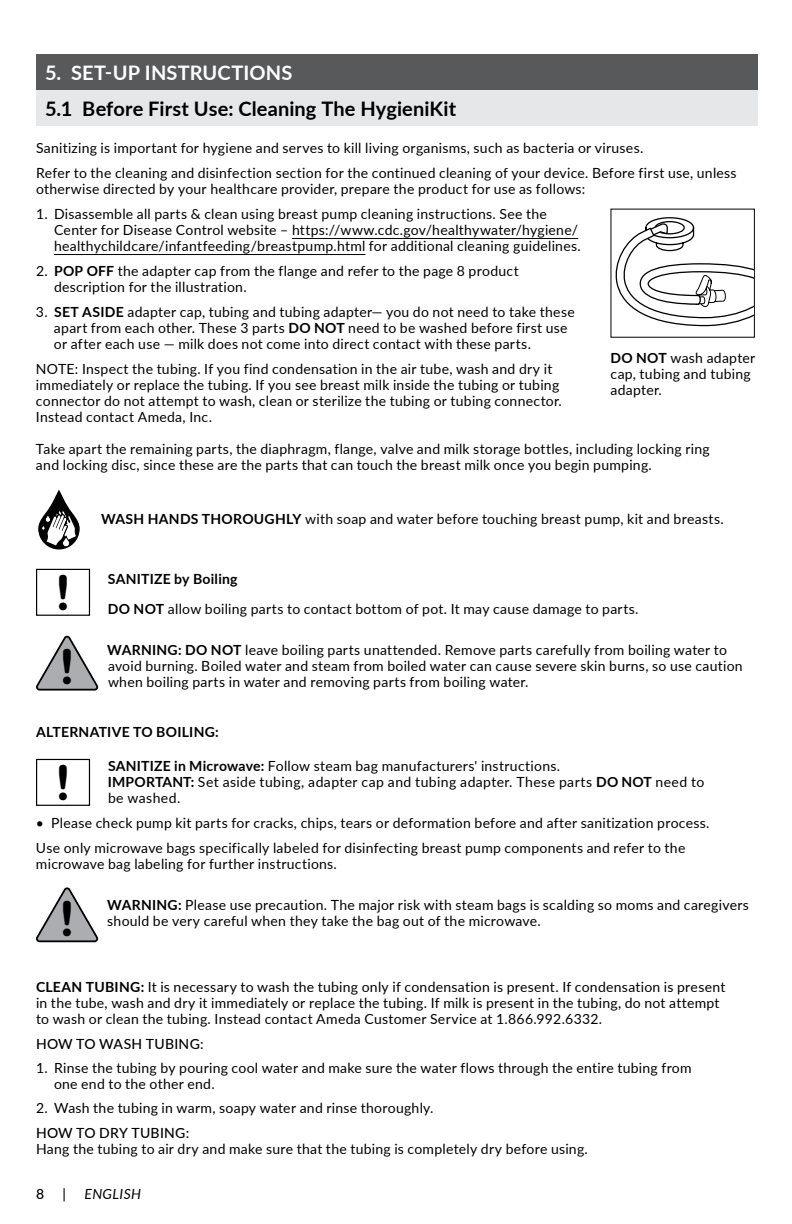
<style>
.page{position:relative;width:792px;height:1224px;background:#fff}
.page>*{position:absolute;margin:0;border:0;box-sizing:border-box;transform-origin:0 0}
.t1{font:700 48px "Helvetica Rounded";color:#000}
.t2{font:700 20px "Lato";letter-spacing:.005em;color:#000}
.t3{font:700 20px "Lato";letter-spacing:.01em;color:#fff}
.t4{font:14px/16px "Lato";letter-spacing:.02em;color:#000}
.t5{font:500 14px "Lato";letter-spacing:.02em;color:#000}
.t6{font:700 14px "Lato";letter-spacing:.02em;color:#000}
.t7{font:italic 14px "Lato";letter-spacing:.025em;color:#000}
.s1{font-weight:700}
</style>
<div class="page">
<hr style="left:292px;top:238px;width:286px;height:1px;background:#000">
<hr style="left:54px;top:254px;width:311px;height:1px;background:#000">
<svg style="left:38px;top:490px;width:42px;height:60px"></svg>
<svg style="left:36px;top:635px;width:63px;height:56px"></svg>
<div style="left:36px;top:569px;width:54px;height:47px;border:1px solid #000"></div>
<svg style="left:615px;top:217px;width:138px;height:109px"></svg>
<div style="left:36px;top:54px;width:721px;height:36px;background:#58595b"></div>
<div style="left:36px;top:90px;width:721px;height:36px;background:#e6e7e8"></div>
<svg style="left:36px;top:887px;width:63px;height:56px"></svg>
<div style="left:36px;top:759px;width:54px;height:47px;border:1px solid #000"></div>
<h2 class="t3" style="left:45px;top:58px;width:249px">5. SET-UP INSTRUCTIONS</h2>
<h2 class="t2" style="left:45px;top:94px;width:413px">5.1 Before First Use: Cleaning The HygieniKit</h2>
<p class="t4" style="left:36px;top:135px;width:702px;line-height:25px">Sanitizing is important for hygiene and serves to kill living organisms, such as bacteria or viruses.<br>Refer to the cleaning and disinfection section for the continued cleaning of your device. Before first use, unless</p>
<p class="t4" style="left:36px;top:181px;width:551px">otherwise directed by your healthcare provider, prepare the product for use as follows:</p>
<p class="t4" style="left:54px;top:206px;width:528px;text-indent:-18px">1. Disassemble all parts &amp; clean using breast pump cleaning instructions. See the<br>Center for Disease Control website – https://www.cdc.gov/healthywater/hygiene/ healthychildcare/infantfeeding/breastpump.html for additional cleaning guidelines.</p>
<p class="t4" style="left:54px;top:263px;width:466px;text-indent:-18px">2. <span class="s1">POP OFF</span> the adapter cap from the flange and refer to the page 8 product description for the illustration.</p>
<p class="t4" style="left:54px;top:304px;width:522px;text-indent:-18px">3. <span class="s1">SET ASIDE</span> adapter cap, tubing and tubing adapter— you do not need to take these apart from each other. These 3 parts <span class="s1">DO NOT</span> need to be washed before first use or after each use — milk does not come into direct contact with these parts.</p>
<p class="t4" style="left:36px;top:361px;width:527px">NOTE: Inspect the tubing. If you find condensation in the air tube, wash and dry it immediately or replace the tubing. If you see breast milk inside the tubing or tubing connector do not attempt to wash, clean or sterilize the tubing or tubing connector.<br>Instead contact Ameda, Inc.</p>
<p class="t4" style="left:36px;top:440px;width:675px">Take apart the remaining parts, the diaphragm, flange, valve and milk storage bottles, including locking ring and locking disc, since these are the parts that can touch the breast milk once you begin pumping.</p>
<p class="t4" style="left:611px;top:350px;width:146px"><span class="s1">DO NOT</span> wash adapter cap, tubing and tubing adapter.</p>
<p class="t4" style="left:101px;top:510px;width:624px"><span class="s1">WASH HANDS THOROUGHLY</span> with soap and water before touching breast pump, kit and breasts.</p>
<p class="t4" style="left:108px;top:563px;width:532px;line-height:30.4px"><span class="s1">SANITIZE by Boiling<br>DO NOT</span> allow boiling parts to contact bottom of pot. It may cause damage to parts.</p>
<p class="t4" style="left:107px;top:642px;width:637px"><span class="s1">WARNING: DO NOT</span> leave boiling parts unattended. Remove parts carefully from boiling water to avoid burning. Boiled water and steam from boiled water can cause severe skin burns, so use caution when boiling parts in water and removing parts from boiling water.</p>
<p class="t6" style="left:36px;top:722px;width:184px">ALTERNATIVE TO BOILING:</p>
<p class="t4" style="left:108px;top:758px;width:598px"><span class="s1">SANITIZE in Microwave:</span> Follow steam bag manufacturers' instructions.<br><span class="s1">IMPORTANT:</span> Set aside tubing, adapter cap and tubing adapter. These parts <span class="s1">DO NOT</span> need to be washed.</p>
<p class="t4" style="left:36px;top:810px;width:675px;line-height:25px">• Please check pump kit parts for cracks, chips, tears or deformation before and after sanitization process.<br>Use only microwave bags specifically labeled for disinfecting breast pump components and refer to the</p>
<p class="t4" style="left:36px;top:856px;width:302px">microwave bag labeling for further instructions.</p>
<p class="t4" style="left:107px;top:897px;width:643px"><span class="s1">WARNING:</span> Please use precaution. The major risk with steam bags is scalding so moms and caregivers should be very careful when they take the bag out of the microwave.</p>
<h1 class="t1" style="left:55px;top:564px;width:17px">!</h1>
<h1 class="t1" style="left:60px;top:638px;width:17px">!</h1>
<h1 class="t1" style="left:55px;top:754px;width:17px">!</h1>
<h1 class="t1" style="left:60px;top:889px;width:17px">!</h1>
<p class="t4" style="left:36px;top:979px;width:691px"><span class="s1">CLEAN TUBING:</span> It is necessary to wash the tubing only if condensation is present. If condensation is present in the tube, wash and dry it immediately or replace the tubing. If milk is present in the tubing, do not attempt to wash or clean the tubing. Instead contact Ameda Customer Service at 1.866.992.6332.</p>
<p class="t5" style="left:36px;top:1034px;width:169px">HOW TO WASH TUBING:</p>
<p class="t4" style="left:54px;top:1060px;width:639px;text-indent:-18px">1. Rinse the tubing by pouring cool water and make sure the water flows through the entire tubing from one end to the other end.</p>
<p class="t4" style="left:36px;top:1100px;width:399px">2. Wash the tubing in warm, soapy water and rinse thoroughly.</p>
<p class="t5" style="left:36px;top:1123px;width:155px">HOW TO DRY TUBING:</p>
<p class="t4" style="left:36px;top:1141px;width:553px">Hang the tubing to air dry and make sure that the tubing is completely dry before using.</p>
<p class="t5" style="left:36px;top:1184px;width:10px">8</p>
<p class="t5" style="left:63px;top:1184px;width:5px">|</p>
<p class="t7" style="left:85px;top:1184px;width:58px">ENGLISH</p>
</div>
